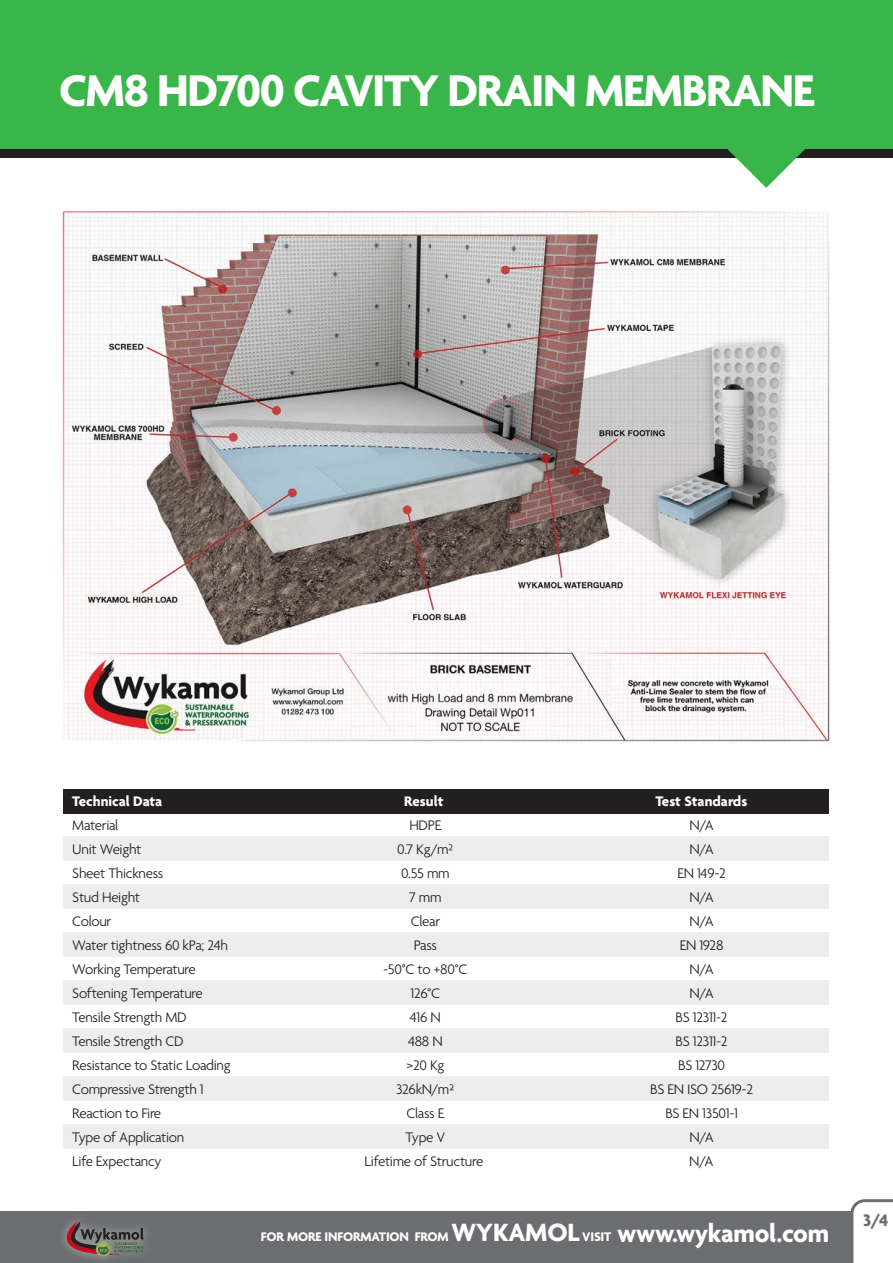
<style>
.page{position:relative;width:893px;height:1263px;background:#fff}
.page>*{position:absolute;margin:0;border:0;box-sizing:border-box;transform-origin:0 0}
.t1{font:700 48px "Agenda";letter-spacing:-.03em;color:#fff}
.t2{font:700 18px "Agenda";color:#6c6d70}
.t3{font:300 15px "Agenda";letter-spacing:-.02em;color:#231f20}
.t4{font:700 15px "Agenda";color:#fff}
.t5{font:700 13.5px "Agenda";letter-spacing:-.01em;color:#fff}
.s1{font-weight:400}
.s2{font-size:27px}
</style>
<div class="page">
<div style="left:0;top:149px;width:893px;height:8px;background:#231f20"></div>
<div style="left:0;top:1212px;width:893px;height:51px;background:#6c6d70"></div>
<svg style="left:727px;top:149px;width:78px;height:39px"></svg>
<div style="left:0;top:0;width:893px;height:149px;background:#3ab54a"></div>
<div style="left:64px;top:790px;width:765px;height:24px;background:#231f20"></div>
<div style="left:64px;top:836px;width:765px;height:25px;background:#ebedee"></div>
<div style="left:64px;top:884px;width:765px;height:25px;background:#ebedee"></div>
<div style="left:64px;top:932px;width:765px;height:25px;background:#ebedee"></div>
<div style="left:64px;top:980px;width:765px;height:25px;background:#ebedee"></div>
<div style="left:64px;top:1028px;width:765px;height:25px;background:#ebedee"></div>
<div style="left:64px;top:1076px;width:765px;height:25px;background:#ebedee"></div>
<div style="left:64px;top:1124px;width:765px;height:25px;background:#ebedee"></div>
<img style="left:61px;top:209px;width:769px;height:536px">
<svg style="left:849px;top:1199px;width:44px;height:64px"></svg>
<svg style="left:66px;top:1220px;width:78px;height:36px"></svg>
<p class="t1" style="left:59px;top:65px;width:757px">CM8 HD700 CAVITY DRAIN MEMBRANE</p>
<p class="t4" style="left:72px;top:793px;width:92px">Technical Data</p>
<p class="t4" style="left:404px;top:793px;width:41px">Result</p>
<p class="t4" style="left:655px;top:793px;width:93px">Test Standards</p>
<p class="t3" style="left:72px;top:817px;width:48px">Material</p>
<p class="t3" style="left:409px;top:817px;width:33px">HDPE</p>
<p class="t3" style="left:690px;top:817px;width:26px">N/A</p>
<p class="t3" style="left:72px;top:841px;width:71px">Unit Weight</p>
<p class="t3" style="left:397px;top:841px;width:58px">0.7 Kg/m²</p>
<p class="t3" style="left:690px;top:841px;width:26px">N/A</p>
<p class="t3" style="left:72px;top:865px;width:93px">Sheet Thickness</p>
<p class="t3" style="left:401px;top:865px;width:50px">0.55 mm</p>
<p class="t3" style="left:677px;top:865px;width:50px">EN 149-2</p>
<p class="t3" style="left:72px;top:889px;width:69px">Stud Height</p>
<p class="t3" style="left:409px;top:889px;width:34px">7 mm</p>
<p class="t3" style="left:690px;top:889px;width:26px">N/A</p>
<p class="t3" style="left:72px;top:913px;width:41px">Colour</p>
<p class="t3" style="left:411px;top:913px;width:31px">Clear</p>
<p class="t3" style="left:690px;top:913px;width:26px">N/A</p>
<p class="t3" style="left:72px;top:937px;width:157px">Water tightness 60 kPa; 24h</p>
<p class="t3" style="left:414px;top:937px;width:25px">Pass</p>
<p class="t3" style="left:680px;top:937px;width:45px">EN 1928</p>
<p class="t3" style="left:72px;top:961px;width:125px">Working Temperature</p>
<p class="t3" style="left:383px;top:961px;width:86px">-50°C to +80°C</p>
<p class="t3" style="left:690px;top:961px;width:26px">N/A</p>
<p class="t3" style="left:72px;top:985px;width:132px">Softening Temperature</p>
<p class="t3" style="left:411px;top:985px;width:31px">126°C</p>
<p class="t3" style="left:690px;top:985px;width:26px">N/A</p>
<p class="t3" style="left:72px;top:1009px;width:116px">Tensile Strength MD</p>
<p class="t3" style="left:410px;top:1009px;width:32px">416 N</p>
<p class="t3" style="left:676px;top:1009px;width:54px">BS 12311-2</p>
<p class="t3" style="left:72px;top:1033px;width:113px">Tensile Strength CD</p>
<p class="t3" style="left:408px;top:1033px;width:36px">488 N</p>
<p class="t3" style="left:676px;top:1033px;width:54px">BS 12311-2</p>
<p class="t3" style="left:72px;top:1057px;width:160px">Resistance to Static Loading</p>
<p class="t3" style="left:406px;top:1057px;width:39px">&gt;20 Kg</p>
<p class="t3" style="left:678px;top:1057px;width:49px">BS 12730</p>
<p class="t3" style="left:72px;top:1081px;width:133px">Compressive Strength 1</p>
<p class="t3" style="left:396px;top:1081px;width:60px">326kN/m<span class="s1">²</span></p>
<p class="t3" style="left:650px;top:1081px;width:104px">BS EN ISO 25619-2</p>
<p class="t3" style="left:72px;top:1105px;width:90px">Reaction to Fire</p>
<p class="t3" style="left:406px;top:1105px;width:39px">Class E</p>
<p class="t3" style="left:665px;top:1105px;width:74px">BS EN 13501-1</p>
<p class="t3" style="left:72px;top:1129px;width:114px">Type of Application</p>
<p class="t3" style="left:405px;top:1129px;width:41px">Type V</p>
<p class="t3" style="left:690px;top:1129px;width:26px">N/A</p>
<p class="t3" style="left:72px;top:1153px;width:91px">Life Expectancy</p>
<p class="t3" style="left:365px;top:1153px;width:120px">Lifetime of Structure</p>
<p class="t3" style="left:689px;top:1153px;width:26px">N/A</p>
<p class="t5" style="left:261px;top:1229px;width:570px">FOR MORE INFORMATION FROM <span class="s2">WYKAMOL</span> VISIT <span class="s2">www.wykamol.com</span></p>
<p class="t2" style="left:863px;top:1211px;width:27px">3/4</p>
</div>
